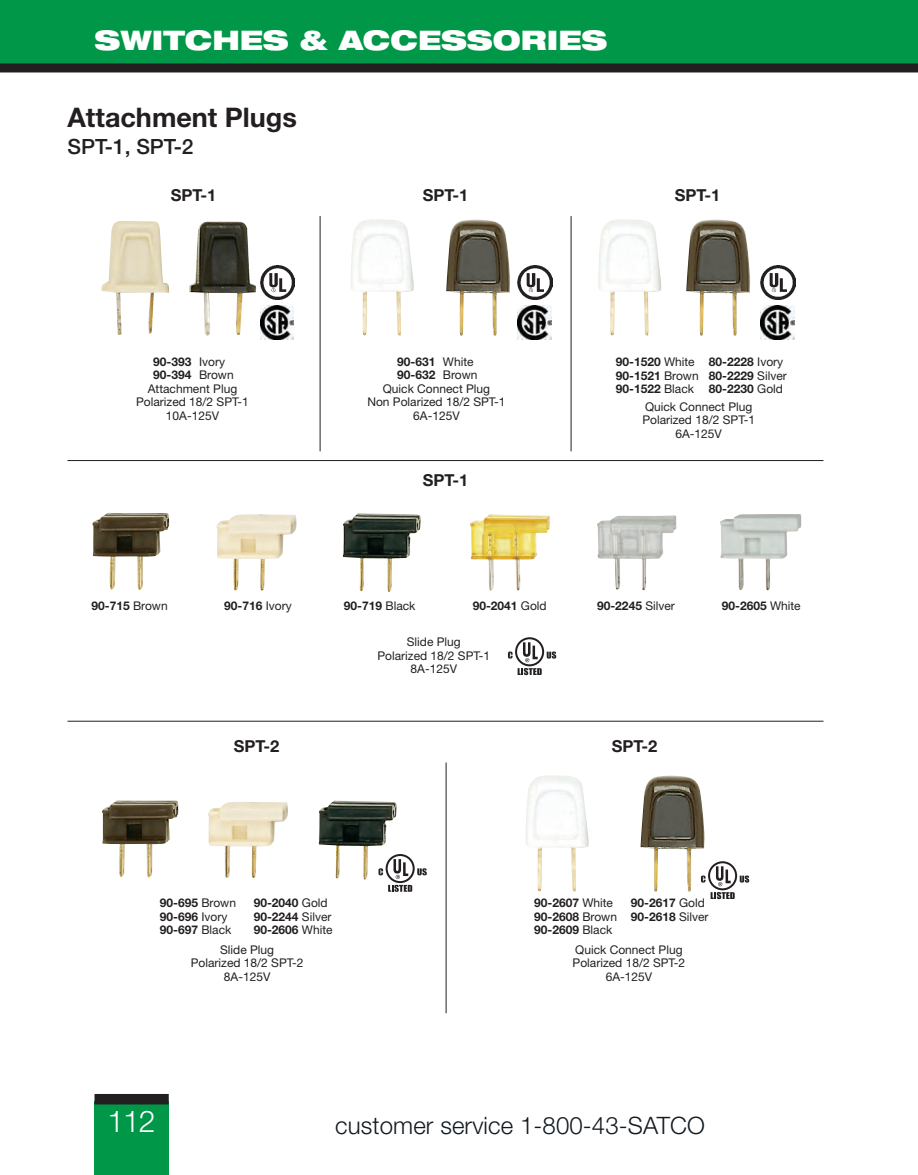
<style>
.page{position:relative;width:918px;height:1175px;background:#fff}
.page>*{position:absolute;margin:0;border:0;box-sizing:border-box;transform-origin:0 0}
.t1{font:300 30px "Helvetica Neue LT Std";color:#fff}
.t2{font:900 expanded 27px "Helvetica Neue LT Std";color:#fff}
.t3{font:700 27px "Helvetica Neue LT Std";color:#231f20}
.t4{font:300 24px "Helvetica Neue LT Std";letter-spacing:.005em;color:#101a21}
.t5{font:500 21px "Helvetica Neue LT Std";color:#231f20}
.t6{font:700 16.5px "Helvetica Neue LT Std";color:#231f20}
.t7{font:12px/13.5px "Helvetica Neue LT Std";color:#231f20;text-align:center}
.t8{font:700 12px/13.5px "Helvetica Neue LT Std";color:#231f20}
.s1{font-weight:700}
.s2{font-weight:400}
</style>
<div class="page">
<div style="left:0;top:0;width:918px;height:68px;background:#009748"></div>
<div style="left:95px;top:1101px;width:74px;height:73px;background:#009748"></div>
<div style="left:95px;top:1094px;width:74px;height:10px;background:#231f20"></div>
<div style="left:0;top:63px;width:918px;height:9px;background:#231f20"></div>
<img style="left:101px;top:221px;width:69px;height:114px">
<img style="left:189px;top:221px;width:67px;height:115px">
<img style="left:351px;top:219px;width:63px;height:117px">
<img style="left:446px;top:220px;width:64px;height:116px">
<img style="left:260px;top:266px;width:34px;height:34px">
<img style="left:260px;top:306px;width:34px;height:34px">
<img style="left:517px;top:266px;width:35px;height:34px">
<img style="left:518px;top:306px;width:34px;height:34px">
<img style="left:598px;top:219px;width:64px;height:117px">
<img style="left:686px;top:220px;width:64px;height:116px">
<img style="left:760px;top:266px;width:35px;height:34px">
<img style="left:761px;top:306px;width:34px;height:34px">
<img style="left:92px;top:513px;width:78px;height:78px">
<img style="left:216px;top:514px;width:81px;height:77px">
<img style="left:343px;top:513px;width:78px;height:79px">
<svg style="left:508px;top:651px;width:5px;height:7px"></svg>
<svg style="left:547px;top:651px;width:9px;height:7px"></svg>
<svg style="left:518px;top:668px;width:24px;height:7px"></svg>
<div style="left:515px;top:637px;width:29px;height:29px;border:2px solid #231f20;border-radius:50%"></div>
<svg style="left:523px;top:642px;width:15px;height:20px"></svg>
<div style="left:386px;top:854px;width:29px;height:29px;border:2px solid #231f20;border-radius:50%"></div>
<svg style="left:388px;top:859px;width:39px;height:33px"></svg>
<img style="left:101px;top:800px;width:78px;height:78px">
<img style="left:208px;top:802px;width:80px;height:76px">
<img style="left:318px;top:800px;width:81px;height:84px">
<img style="left:525px;top:775px;width:64px;height:117px">
<img style="left:640px;top:775px;width:65px;height:117px">
<svg style="left:701px;top:875px;width:5px;height:7px"></svg>
<svg style="left:740px;top:875px;width:9px;height:7px"></svg>
<svg style="left:711px;top:892px;width:24px;height:7px"></svg>
<div style="left:708px;top:861px;width:29px;height:29px;border:2px solid #231f20;border-radius:50%"></div>
<svg style="left:716px;top:866px;width:15px;height:20px"></svg>
<hr style="left:68px;top:721px;width:756px;height:1px;background:#231f20">
<hr style="left:68px;top:460px;width:756px;height:1px;background:#231f20">
<hr style="left:320px;top:216px;width:1px;height:235px;background:#231f20">
<hr style="left:571px;top:216px;width:1px;height:235px;background:#231f20">
<hr style="left:446px;top:762px;width:1px;height:251px;background:#231f20">
<img style="left:470px;top:514px;width:80px;height:76px">
<img style="left:597px;top:515px;width:79px;height:75px">
<img style="left:720px;top:514px;width:81px;height:76px">
<h2 class="t2" style="left:94px;top:23px;width:514px">SWITCHES &amp; ACCESSORIES</h2>
<h2 class="t3" style="left:68px;top:101px;width:231px">Attachment Plugs</h2>
<h3 class="t5" style="left:68px;top:134px;width:128px">SPT-1, SPT-2</h3>
<h3 class="t6" style="left:171px;top:185px;width:47px">SPT-1</h3>
<h3 class="t6" style="left:423px;top:185px;width:47px">SPT-1</h3>
<h3 class="t6" style="left:675px;top:185px;width:47px">SPT-1</h3>
<p class="t7" style="left:136px;top:354px;width:114px"><span class="s1">90-393</span> Ivory<br><span class="s1">90-394</span> Brown<br>Attachment Plug<br>Polarized 18/2 SPT-1<br>10A-125V</p>
<p class="t7" style="left:367px;top:354px;width:140px"><span class="s1">90-631</span> White<br><span class="s1">90-632</span> Brown<br>Quick Connect Plug<br>Non Polarized 18/2 SPT-1<br>6A-125V</p>
<h3 class="t6" style="left:423px;top:470px;width:47px">SPT-1</h3>
<p class="t8" style="left:616px;top:355px;width:84px">90-1520 <span class="s2">White<br></span>90-1521 <span class="s2">Brown<br></span>90-1522 <span class="s2">Black</span></p>
<p class="t8" style="left:709px;top:355px;width:79px">80-2228 <span class="s2">Ivory<br></span>80-2229 <span class="s2">Silver<br></span>80-2230 <span class="s2">Gold</span></p>
<p class="t7" style="left:642px;top:399px;width:114px">Quick Connect Plug<br>Polarized 18/2 SPT-1<br>6A-125V</p>
<p class="t8" style="left:91px;top:599px;width:78px">90-715 <span class="s2">Brown</span></p>
<p class="t8" style="left:344px;top:599px;width:73px">90-719 <span class="s2">Black</span></p>
<p class="t8" style="left:473px;top:599px;width:76px">90-2041 <span class="s2">Gold</span></p>
<p class="t8" style="left:597px;top:599px;width:79px">90-2245 <span class="s2">Silver</span></p>
<p class="t8" style="left:722px;top:599px;width:80px">90-2605 <span class="s2">White</span></p>
<p class="t8" style="left:224px;top:599px;width:69px">90-716 <span class="s2">Ivory</span></p>
<p class="t7" style="left:378px;top:635px;width:114px">Slide Plug<br>Polarized 18/2 SPT-1<br>8A-125V</p>
<h3 class="t6" style="left:234px;top:736px;width:47px">SPT-2</h3>
<h3 class="t6" style="left:612px;top:736px;width:47px">SPT-2</h3>
<p class="t8" style="left:160px;top:896px;width:78px">90-695 <span class="s2">Brown<br></span>90-696 <span class="s2">Ivory<br></span>90-697 <span class="s2">Black</span></p>
<p class="t8" style="left:254px;top:896px;width:80px">90-2040 <span class="s2">Gold<br></span>90-2244 <span class="s2">Silver<br></span>90-2606 <span class="s2">White</span></p>
<p class="t7" style="left:191px;top:942px;width:114px">Slide Plug<br>Polarized 18/2 SPT-2<br>8A-125V</p>
<p class="t8" style="left:534px;top:896px;width:84px">90-2607 <span class="s2">White<br></span>90-2608 <span class="s2">Brown<br></span>90-2609 <span class="s2">Black</span></p>
<p class="t8" style="left:631px;top:896px;width:79px">90-2617 <span class="s2">Gold<br></span>90-2618 <span class="s2">Silver</span></p>
<p class="t7" style="left:573px;top:942px;width:114px">Quick Connect Plug<br>Polarized 18/2 SPT-2<br>6A-125V</p>
<h1 class="t1" style="left:108px;top:1103px;width:49px">112</h1>
<h3 class="t4" style="left:335px;top:1110px;width:371px">customer service 1-800-43-SATCO</h3>
</div>
